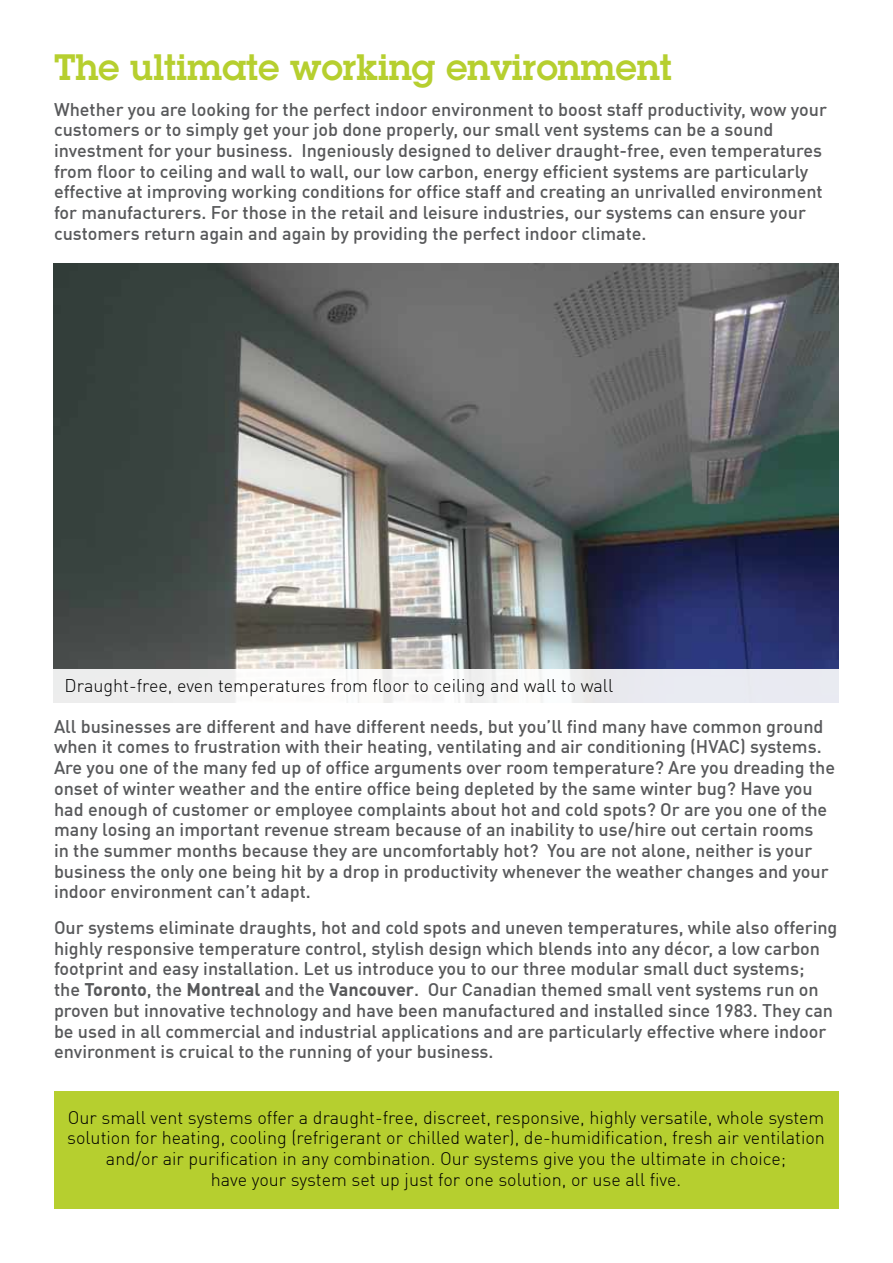
<style>
.page{position:relative;width:893px;height:1263px;background:#fff}
.page>*{position:absolute;margin:0;border:0;box-sizing:border-box;transform-origin:0 0}
.t1{font:600 36px "Lubalin Graph Std";color:#b6cf2f}
.t2{font:500 18px/20.7px "DIN Offc";color:#58595b}
.t3{font:300 18px/20.7px "DIN Offc";color:#000;text-align:center}
.s1{font-weight:700}
</style>
<div class="page">
<img style="left:54px;top:264px;width:784px;height:405px">
<div style="left:54px;top:1091px;width:785px;height:118px;background:#b6cf2f"></div>
<div style="left:43px;top:669px;width:806px;height:41px;background:linear-gradient(to bottom,#edeef0,#f9f9fa)"></div>
<h1 class="t1" style="left:54px;top:43px;width:619px">The ultimate working environment</h1>
<p class="t2" style="left:54px;top:98px;width:774px">Whether you are looking for the perfect indoor environment to boost staff productivity, wow your customers or to simply get your job done properly, our small vent systems can be a sound investment for your business. Ingeniously designed to deliver draught-free, even temperatures from floor to ceiling and wall to wall, our low carbon, energy efficient systems are particularly effective at improving working conditions for office staff and creating an unrivalled environment for manufacturers. For those in the retail and leisure industries, our systems can ensure your customers return again and again by providing the perfect indoor climate.</p>
<p class="t3" style="left:65px;top:675px;width:550px">Draught-free, even temperatures from floor to ceiling and wall to wall</p>
<p class="t2" style="left:54px;top:715px;width:783px">All businesses are different and have different needs, but you’ll find many have common ground when it comes to frustration with their heating, ventilating and air conditioning (HVAC) systems.<br>Are you one of the many fed up of office arguments over room temperature? Are you dreading the onset of winter weather and the entire office being depleted by the same winter bug? Have you had enough of customer or employee complaints about hot and cold spots? Or are you one of the many losing an important revenue stream because of an inability to use/hire out certain rooms<br>in the summer months because they are uncomfortably hot? You are not alone, neither is your business the only one being hit by a drop in productivity whenever the weather changes and your indoor environment can’t adapt.</p>
<p class="t2" style="left:54px;top:917px;width:785px">Our systems eliminate draughts, hot and cold spots and uneven temperatures, while also offering highly responsive temperature control, stylish design which blends into any décor, a low carbon footprint and easy installation. Let us introduce you to our three modular small duct systems;<br>the <span class="s1">Toronto</span>, the <span class="s1">Montreal</span> and the <span class="s1">Vancouver</span>. Our Canadian themed small vent systems run on proven but innovative technology and have been manufactured and installed since 1983. They can be used in all commercial and industrial applications and are particularly effective where indoor environment is cruical to the running of your business.</p>
<p class="t3" style="left:67px;top:1107px;width:759px">Our small vent systems offer a draught-free, discreet, responsive, highly versatile, whole system solution for heating, cooling (refrigerant or chilled water), de-humidification, fresh air ventilation and/or air purification in any combination. Our systems give you the ultimate in choice;<br>have your system set up just for one solution, or use all five.</p>
</div>
